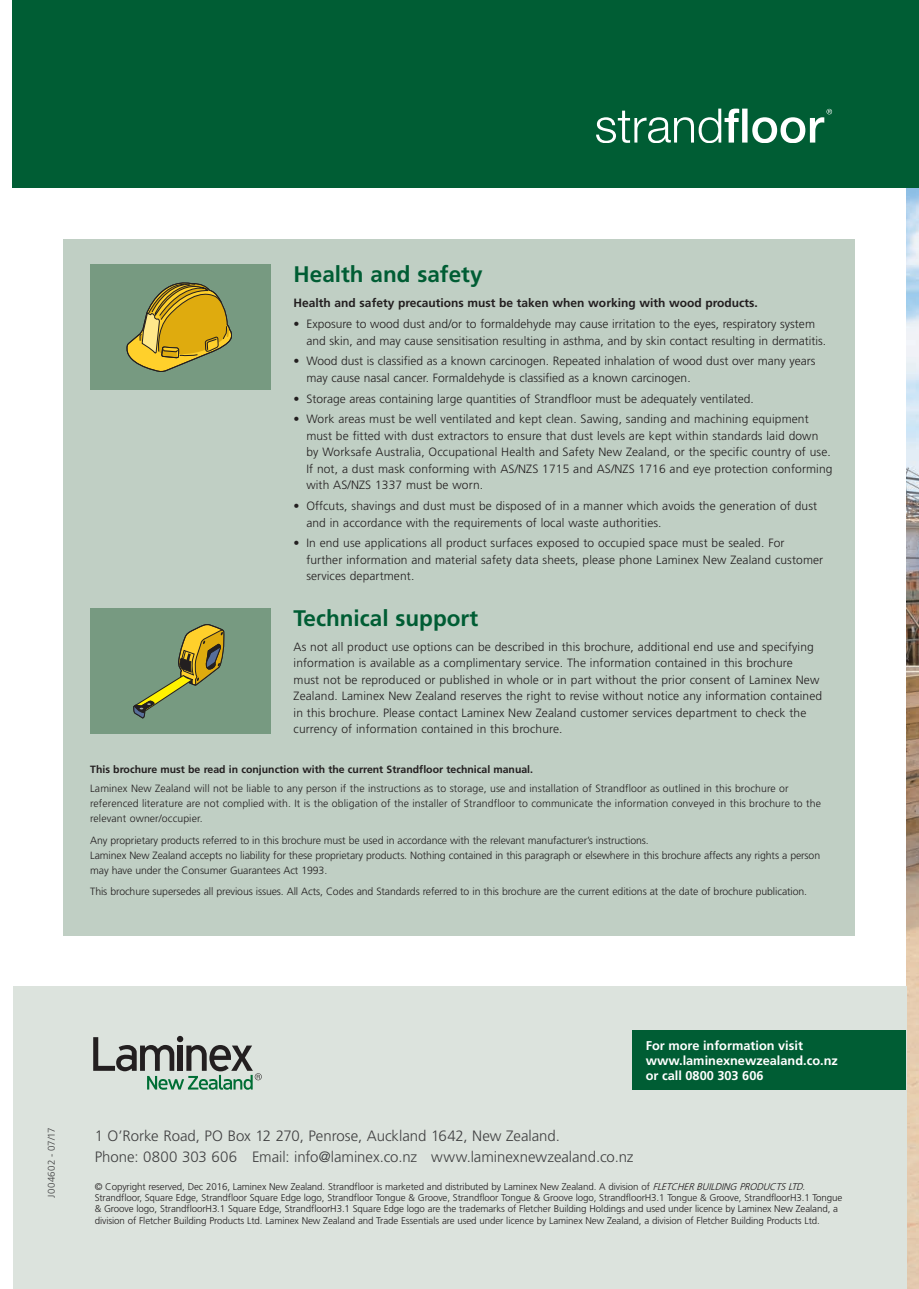
<style>
.page{position:relative;width:919px;height:1289px;background:#fff}
.page>*{position:absolute;margin:0;border:0;box-sizing:border-box;transform-origin:0 0}
.t1{font:700 22.5px "Frutiger";color:#005d34}
.t2{font:300 15px/21px "Frutiger";letter-spacing:-.005em;color:#414142}
.t3{font:700 12.75px/15px "Frutiger";color:#fff}
.t4{font:300 12px/16.5px "Frutiger";letter-spacing:.01em;color:#231f20}
.t5{font:700 12px "Frutiger";color:#231f20}
.t6{font:300 10.5px/15px "Frutiger";letter-spacing:-.01em;color:#231f20}
.t7{font:300 10.5px/15px "Frutiger";letter-spacing:.01em;color:#231f20}
.t8{font:700 10.5px "Frutiger";color:#231f20}
.t9{font:300 9.75px/11.2px "Frutiger";letter-spacing:-.01em;color:#231f20}
.t10{font:300 9.75px "Frutiger";letter-spacing:.03em;color:#414142}
.s1{font-style:italic}
</style>
<div class="page">
<img style="left:906px;top:188px;width:12px;height:1100px">
<div style="left:13px;top:0;width:905px;height:188px;background:#005d34"></div>
<div style="left:64px;top:239px;width:790px;height:696px;background:#c0cfc4"></div>
<div style="left:90px;top:608px;width:180px;height:125px;background:#779a81"></div>
<svg style="left:133px;top:624px;width:92px;height:94px"></svg>
<div style="left:90px;top:265px;width:180px;height:125px;background:#779a81"></div>
<svg style="left:127px;top:282px;width:105px;height:90px"></svg>
<svg style="left:596px;top:109px;width:236px;height:34px"></svg>
<div style="left:13px;top:986px;width:893px;height:302px;background:#dce3dd"></div>
<svg style="left:93px;top:1037px;width:169px;height:52px"></svg>
<div style="left:632px;top:1030px;width:274px;height:59px;background:#005d34"></div>
<h1 class="t1" style="left:293px;top:261px;width:190px">Health and safety</h1>
<p class="t5" style="left:293px;top:296px;width:466px">Health and safety precautions must be taken when working with wood products.</p>
<p class="t4" style="left:306px;top:316px;width:521px;text-indent:-13px">• Exposure to wood dust and/or to formaldehyde may cause irritation to the eyes, respiratory system and skin, and may cause sensitisation resulting in asthma, and by skin contact resulting in dermatitis.</p>
<p class="t4" style="left:306px;top:353px;width:510px;text-indent:-13px">• Wood dust is classified as a known carcinogen. Repeated inhalation of wood dust over many years may cause nasal cancer. Formaldehyde is classified as a known carcinogen.</p>
<p class="t4" style="left:293px;top:390px;width:461px">• Storage areas containing large quantities of Strandfloor must be adequately ventilated.</p>
<p class="t4" style="left:306px;top:411px;width:527px;text-indent:-13px">• Work areas must be well ventilated and kept clean. Sawing, sanding and machining equipment must be fitted with dust extractors to ensure that dust levels are kept within standards laid down by Worksafe Australia, Occupational Health and Safety New Zealand, or the specific country of use.<br>If not, a dust mask conforming with AS/NZS 1715 and AS/NZS 1716 and eye protection conforming with AS/NZS 1337 must be worn.</p>
<p class="t4" style="left:306px;top:498px;width:512px;text-indent:-13px">• Offcuts, shavings and dust must be disposed of in a manner which avoids the generation of dust and in accordance with the requirements of local waste authorities.</p>
<p class="t4" style="left:306px;top:535px;width:518px;text-indent:-13px">• In end use applications all product surfaces exposed to occupied space must be sealed. For further information and material safety data sheets, please phone Laminex New Zealand customer services department.</p>
<h1 class="t1" style="left:293px;top:604px;width:186px">Technical support</h1>
<p class="t4" style="left:293px;top:638px;width:530px">As not all product use options can be described in this brochure, additional end use and specifying information is available as a complimentary service. The information contained in this brochure<br>must not be reproduced or published in whole or in part without the prior consent of Laminex New Zealand. Laminex New Zealand reserves the right to revise without notice any information contained in this brochure. Please contact Laminex New Zealand customer services department to check the currency of information contained in this brochure.</p>
<p class="t8" style="left:90px;top:763px;width:444px">This brochure must be read in conjunction with the current Strandfloor technical manual.</p>
<p class="t7" style="left:90px;top:781px;width:732px">Laminex New Zealand will not be liable to any person if the instructions as to storage, use and installation of Strandfloor as outlined in this brochure or referenced literature are not complied with. It is the obligation of the installer of Strandfloor to communicate the information conveyed in this brochure to the relevant owner/occupier.</p>
<p class="t6" style="left:90px;top:832px;width:731px">Any proprietary products referred to in this brochure must be used in accordance with the relevant manufacturer’s instructions.<br>Laminex New Zealand accepts no liability for these proprietary products. Nothing contained in this paragraph or elsewhere in this brochure affects any rights a person may have under the Consumer Guarantees Act 1993.</p>
<p class="t6" style="left:90px;top:883px;width:718px">This brochure supersedes all previous issues. All Acts, Codes and Standards referred to in this brochure are the current editions at the date of brochure publication.</p>
<p class="t10" style="left:46px;top:1197px;width:72px;rotate:-90deg">J004602 - 07/17</p>
<p class="t3" style="left:645px;top:1037px;width:194px">For more information visit www.laminexnewzealand.co.nz or call 0800 303 606</p>
<p class="t2" style="left:95px;top:1124px;width:540px">1 O’Rorke Road, PO Box 12 270, Penrose, Auckland 1642, New Zealand.<br>Phone: 0800 303 606 Email: info@laminex.co.nz www.laminexnewzealand.co.nz</p>
<p class="t9" style="left:95px;top:1180px;width:749px">© Copyright reserved, Dec 2016, Laminex New Zealand. Strandfloor is marketed and distributed by Laminex New Zealand. A division of <span class="s1">FLETCHERBUILDING PRODUCTSLTD</span>.<br>Strandfloor, Square Edge, Strandfloor Square Edge logo, Strandfloor Tongue &amp; Groove, Strandfloor Tongue &amp; Groove logo, StrandfloorH3.1 Tongue &amp; Groove, StrandfloorH3.1 Tongue &amp; Groove logo, StrandfloorH3.1 Square Edge, StrandfloorH3.1 Square Edge logo are the trademarks of Fletcher Building Holdings and used under licence by Laminex New Zealand, a division of Fletcher Building Products Ltd. Laminex New Zealand and Trade Essentials are used under licence by Laminex New Zealand, a division of Fletcher Building Products Ltd.</p>
</div>
